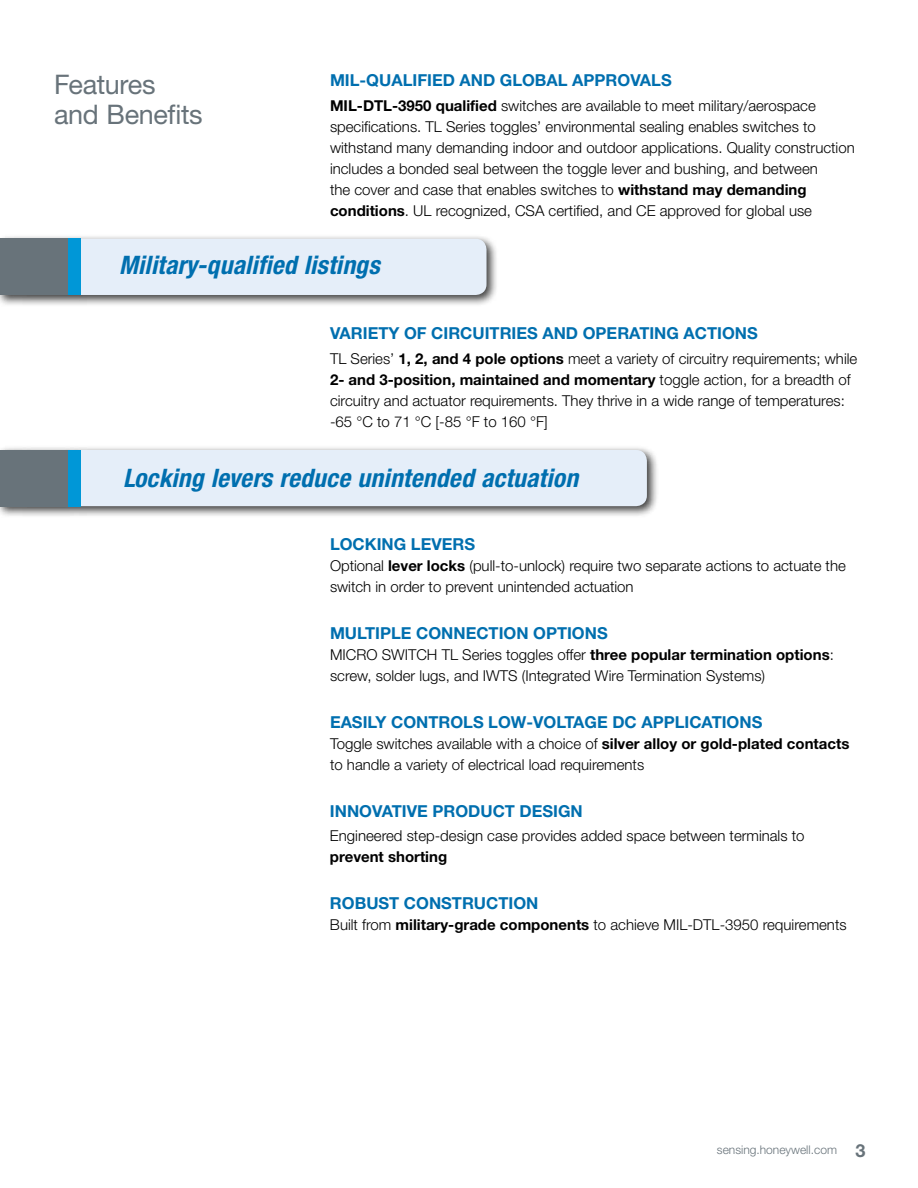
<style>
.page{position:relative;width:918px;height:1188px;background:#fff}
.page>*{position:absolute;margin:0;border:0;box-sizing:border-box;transform-origin:0 0}
.t1{font:27px/30px "Helvetica Neue LT Std";letter-spacing:-.015em;color:#68737a}
.t2{font:italic 700 condensed 25.5px "Helvetica Neue LT Std";letter-spacing:.01em;color:#006faf}
.t3{font:700 16.5px "Helvetica Neue LT Std";color:#006faf}
.t4{font:300 15px/21px "Helvetica Neue LT Std";color:#000}
.t5{font:700 15px "Helvetica Neue LT Std";color:#000}
.t6{font:300 12px "Helvetica Neue LT Std";color:#68737a}
.s1{font-weight:700}
.s2{font-weight:700;font-size:18px}
</style>
<div class="page">
<div style="left:0;top:445px;width:659px;height:73px;background:#000;opacity:.75"></div>
<div style="left:81px;top:450px;width:566px;height:56px;background:#e5eef9"></div>
<div style="left:21px;top:450px;width:60px;height:56px;background:#0097d7"></div>
<div style="left:0;top:450px;width:68px;height:56px;background:#68737a"></div>
<div style="left:0;top:234px;width:498px;height:73px;background:#000;opacity:.75"></div>
<div style="left:81px;top:239px;width:406px;height:56px;background:#e5eef9"></div>
<div style="left:21px;top:239px;width:60px;height:56px;background:#0097d7"></div>
<div style="left:0;top:239px;width:68px;height:56px;background:#68737a"></div>
<img style="left:0;top:478px;width:1px;height:347px">
<h1 class="t1" style="left:54px;top:69px;width:150px">Features and Benefits</h1>
<p class="t3" style="left:330px;top:70px;width:343px">MIL-QUALIFIED AND GLOBAL APPROVALS</p>
<p class="t4" style="left:330px;top:94px;width:526px"><span class="s1">MIL-DTL-3950 qualified</span> switches are available to meet military/aerospace specifications. TL Series toggles’ environmental sealing enables switches to withstand many demanding indoor and outdoor applications. Quality construction includes a bonded seal between the toggle lever and bushing, and between<br>the cover and case that enables switches to <span class="s1">withstand may demanding conditions</span>. UL recognized, CSA certified, and CE approved for global use</p>
<h2 class="t2" style="left:119px;top:249px;width:262px">Military-qualified listings</h2>
<p class="t3" style="left:330px;top:323px;width:429px">VARIETY OF CIRCUITRIES AND OPERATING ACTIONS</p>
<p class="t4" style="left:330px;top:347px;width:529px">TL Series’ <span class="s1">1, 2, and 4 pole options</span> meet a variety of circuitry requirements; while <span class="s1">2- and 3-position, maintained and momentary</span> toggle action, for a breadth of circuitry and actuator requirements. They thrive in a wide range of temperatures: -65 °C to 71 °C [-85 °F to 160 °F]</p>
<h2 class="t2" style="left:123px;top:463px;width:457px">Locking levers reduce unintended actuation</h2>
<p class="t3" style="left:330px;top:534px;width:147px">LOCKING LEVERS</p>
<p class="t4" style="left:330px;top:555px;width:517px">Optional <span class="s1">lever locks</span> (pull-to-unlock) require two separate actions to actuate the switch in order to prevent unintended actuation</p>
<p class="t3" style="left:330px;top:623px;width:279px">MULTIPLE CONNECTION OPTIONS</p>
<p class="t4" style="left:330px;top:644px;width:505px">MICRO SWITCH TL Series toggles offer <span class="s1">three popular termination options</span>: screw, solder lugs, and IWTS (Integrated Wire Termination Systems)</p>
<p class="t3" style="left:330px;top:712px;width:434px">EASILY CONTROLS LOW-VOLTAGE DC APPLICATIONS</p>
<p class="t4" style="left:330px;top:733px;width:521px">Toggle switches available with a choice of <span class="s1">silver alloy or gold-plated contacts </span>to handle a variety of electrical load requirements</p>
<p class="t3" style="left:330px;top:801px;width:254px">INNOVATIVE PRODUCT DESIGN</p>
<p class="t4" style="left:330px;top:825px;width:476px">Engineered step-design case provides added space between terminals to</p>
<p class="t5" style="left:330px;top:847px;width:119px">prevent shorting</p>
<p class="t3" style="left:330px;top:893px;width:210px">ROBUST CONSTRUCTION</p>
<p class="t4" style="left:330px;top:914px;width:518px">Built from <span class="s1">military-grade components</span> to achieve MIL-DTL-3950 requirements</p>
<p class="t6" style="left:717px;top:1143px;width:150px">sensing.honeywell.com <span class="s2">3</span></p>
</div>
